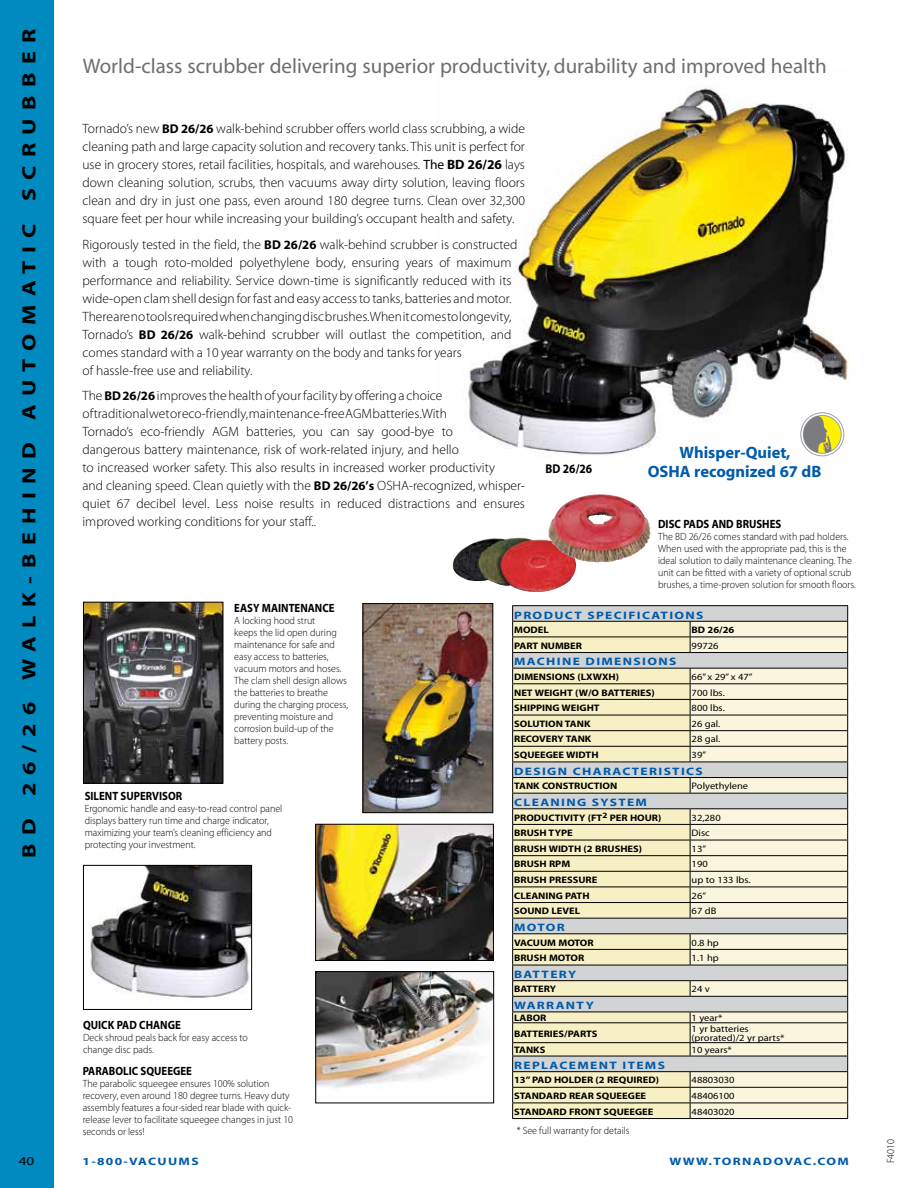
<style>
.page{position:relative;width:918px;height:1188px;background:#fff}
.page>*{position:absolute;margin:0;border:0;box-sizing:border-box;transform-origin:0 0}
.t1{font:21px "Myriad";color:#6d6e71}
.t2{font:700 19.2px "Myriad";letter-spacing:.35em;color:#000;scale:1.25 1}
.t3{font:700 16.5px/19.5px "Myriad";color:#005baa;text-align:center}
.t4{font:300 13.5px/18px "Myriad Pro";color:#000}
.t5{font:700 12.75px "Myriad";color:#000;scale:.9 1}
.t6{font:700 12px "Myriad";color:#000;scale:.9 1}
.t7{font:12px "Myriad";color:#000;scale:1.25 1}
.t8{font:700 10.8px "Myriad";letter-spacing:.1em;color:#005baa;scale:1.25 1}
.t9{font:300 10.5px/12px "Myriad Pro";color:#000;scale:.95 1}
.t10{font:700 9.45px "Myriad";color:#000;scale:1.11 1}
.t11{font:9.45px/9px "Myriad";color:#000;scale:1.11 1}
.s1{font-family:"Myriad";font-weight:700;font-size:12.75px}
.s2{font-family:"Myriad";font-weight:400}
.s3{font-family:"Myriad";font-weight:700}
</style>
<div class="page">
<div style="left:0;top:0;width:54px;height:1188px;background:#008ac0"></div>
<img style="left:462px;top:88px;width:386px;height:369px">
<hr style="left:512px;top:605px;width:178px;height:1px;background:#000">
<hr style="left:690px;top:605px;width:158px;height:1px;background:#000">
<svg style="left:512px;top:606px;width:336px;height:512px;background:#dddac2"></svg>
<hr style="left:512px;top:1118px;width:178px;height:1px;background:#000">
<hr style="left:690px;top:1118px;width:158px;height:1px;background:#000">
<img style="left:453px;top:537px;width:123px;height:55px">
<img style="left:548px;top:494px;width:47px;height:43px">
<img style="left:317px;top:973px;width:175px;height:116px">
<div style="left:315px;top:971px;width:179px;height:132px;border:1px solid #000"></div>
<img style="left:317px;top:826px;width:175px;height:133px">
<div style="left:315px;top:824px;width:179px;height:137px;border:1px solid #000"></div>
<img style="left:90px;top:867px;width:160px;height:132px">
<div style="left:83px;top:865px;width:169px;height:145px;border:1px solid #000"></div>
<img style="left:365px;top:605px;width:126px;height:206px">
<div style="left:363px;top:603px;width:130px;height:210px;border:1px solid #000"></div>
<img style="left:85px;top:604px;width:136px;height:178px">
<div style="left:83px;top:602px;width:140px;height:182px;border:1px solid #000"></div>
<div style="left:801px;top:413px;width:43px;height:43px;border:1px solid #9d9fa2;border-radius:50%"></div>
<svg style="left:803px;top:415px;width:39px;height:40px"></svg>
<h2 class="t2" style="left:19px;top:858px;width:665px;rotate:-90deg">BD 26/26 WALK-BEHIND AUTOMATIC SCRUBBER</h2>
<h1 class="t1" style="left:83px;top:55px;width:745px">World-class scrubber delivering superior productivity, durability and improved health</h1>
<p class="t4" style="left:82px;top:120px;width:444px;text-align:justify">Tornado’s new <span class="s1">BD 26/26</span> walk-behind scrubber offers world class scrubbing, a wide cleaning path and large capacity solution and recovery tanks. This unit is perfect for use in grocery stores, retail facilities, hospitals, and warehouses. <span class="s2">The</span> <span class="s3">BD 26/26</span> lays down cleaning solution, scrubs, then vacuums away dirty solution, leaving floors clean and dry in just one pass, even around 180 degree turns. Clean over 32,300 square feet per hour while increasing your building’s occupant health and safety.</p>
<p class="t4" style="left:82px;top:235px;width:437px">Rigorously tested in the field, the <span class="s1">BD 26/26</span> walk-behind scrubber is constructed with a tough roto-molded polyethylene body, ensuring years of maximum performance and reliability. Service down-time is significantly reduced with its wide-open clam shell design for fast and easy access to tanks, batteries and motor.<br>There are no tools required when changing disc brushes. When it comes to longevity, Tornado’s <span class="s1">BD 26/26</span> walk-behind scrubber will outlast the competition, and comes standard with a 10 year warranty on the body and tanks for years<br>of hassle-free use and reliability.</p>
<p class="t4" style="left:82px;top:386px;width:444px">The <span class="s1">BD 26/26</span> improves the health of your facility by offering a choice<br>of traditional wet or eco-friendly, maintenance-free AGM batteries. With<br>Tornado’s eco-friendly AGM batteries, you can say good-bye to<br>dangerous battery maintenance, risk of work-related injury, and hello<br>to increased worker safety. This also results in increased worker productivity<br>and cleaning speed. Clean quietly with the <span class="s1">BD 26/26’s</span> OSHA-recognized, whisper&shy;quiet 67 decibel level. Less noise results in reduced distractions and ensures improved working conditions for your staff..</p>
<p class="t5" style="left:545px;top:462px;width:53px">BD 26/26</p>
<p class="t3" style="left:648px;top:443px;width:175px">Whisper-Quiet,<br>OSHA recognized 67 dB</p>
<p class="t6" style="left:658px;top:517px;width:138px">DISC PADS AND BRUSHES</p>
<p class="t9" style="left:658px;top:530px;width:210px">The BD 26/26 comes standard with pad holders.<br>When used with the appropriate pad, this is the ideal solution to daily maintenance cleaning. The unit can be fitted with a variety of optional scrub brushes, a time-proven solution for smooth floors.</p>
<p class="t6" style="left:234px;top:602px;width:113px">EASY MAINTENANCE</p>
<p class="t9" style="left:234px;top:614px;width:121px">A locking hood strut<br>keeps the lid open during maintenance for safe and easy access to batteries, vacuum motors and hoses.<br>The clam shell design allows the batteries to breathe during the charging process, preventing moisture and corrosion build-up of the battery posts.</p>
<p class="t6" style="left:85px;top:789px;width:110px">SILENT SUPERVISOR</p>
<p class="t9" style="left:85px;top:802px;width:210px">Ergonomic handle and easy-to-read control panel displays battery run time and charge indicator, maximizing your team’s cleaning efficiency and protecting your investment.</p>
<p class="t6" style="left:83px;top:1019px;width:110px">QUICK PAD CHANGE</p>
<p class="t9" style="left:83px;top:1031px;width:175px">Deck shroud peals back for easy access to change disc pads.</p>
<p class="t6" style="left:83px;top:1065px;width:123px">PARABOLIC SQUEEGEE</p>
<p class="t9" style="left:83px;top:1077px;width:223px">The parabolic squeegee ensures 100% solution recovery, even around 180 degree turns. Heavy duty assembly features a four-sided rear blade with quick&shy;release lever to facilitate squeegee changes in just 10 seconds or less!</p>
<p class="t8" style="left:514px;top:609px;width:153px">PRODUCT SPECIFICATIONS</p>
<p class="t10" style="left:514px;top:625px;width:33px">MODEL</p>
<p class="t10" style="left:692px;top:625px;width:40px">BD 26/26</p>
<p class="t10" style="left:514px;top:641px;width:63px">PART NUMBER</p>
<p class="t11" style="left:692px;top:641px;width:26px">99726</p>
<p class="t8" style="left:514px;top:656px;width:131px">MACHINE DIMENSIONS</p>
<p class="t10" style="left:514px;top:672px;width:96px">DIMENSIONS (LXWXH)</p>
<p class="t11" style="left:692px;top:673px;width:56px">66” x 29” x 47”</p>
<p class="t10" style="left:514px;top:687px;width:128px">NET WEIGHT (W/O BATTERIES)</p>
<p class="t11" style="left:692px;top:688px;width:31px">700 lbs.</p>
<p class="t10" style="left:514px;top:703px;width:79px">SHIPPING WEIGHT</p>
<p class="t11" style="left:692px;top:704px;width:31px">800 lbs.</p>
<p class="t10" style="left:514px;top:719px;width:70px">SOLUTION TANK</p>
<p class="t11" style="left:692px;top:720px;width:27px">26 gal.</p>
<p class="t10" style="left:514px;top:734px;width:71px">RECOVERY TANK</p>
<p class="t11" style="left:692px;top:735px;width:27px">28 gal.</p>
<p class="t10" style="left:514px;top:750px;width:78px">SQUEEGEE WIDTH</p>
<p class="t11" style="left:692px;top:751px;width:15px">39”</p>
<p class="t8" style="left:514px;top:766px;width:153px">DESIGN CHARACTERISTICS</p>
<p class="t10" style="left:514px;top:781px;width:94px">TANK CONSTRUCTION</p>
<p class="t11" style="left:692px;top:782px;width:52px">Polyethylene</p>
<p class="t8" style="left:514px;top:797px;width:108px">CLEANING SYSTEM</p>
<p class="t10" style="left:514px;top:812px;width:134px">PRODUCTIVITY (FT<sup>2</sup> PER HOUR)</p>
<p class="t11" style="left:692px;top:813px;width:28px">32,280</p>
<p class="t10" style="left:514px;top:828px;width:54px">BRUSH TYPE</p>
<p class="t11" style="left:692px;top:829px;width:18px">Disc</p>
<p class="t10" style="left:514px;top:844px;width:117px">BRUSH WIDTH (2 BRUSHES)</p>
<p class="t11" style="left:692px;top:845px;width:15px">13”</p>
<p class="t10" style="left:514px;top:859px;width:52px">BRUSH RPM</p>
<p class="t11" style="left:692px;top:860px;width:16px">190</p>
<p class="t10" style="left:514px;top:875px;width:76px">BRUSH PRESSURE</p>
<p class="t11" style="left:692px;top:876px;width:55px">up to 133 lbs.</p>
<p class="t10" style="left:514px;top:891px;width:69px">CLEANING PATH</p>
<p class="t11" style="left:692px;top:891px;width:15px">26”</p>
<p class="t10" style="left:514px;top:906px;width:61px">SOUND LEVEL</p>
<p class="t11" style="left:692px;top:907px;width:24px">67 dB</p>
<p class="t8" style="left:514px;top:922px;width:42px">MOTOR</p>
<p class="t10" style="left:514px;top:938px;width:73px">VACUUM MOTOR</p>
<p class="t11" style="left:692px;top:938px;width:26px">0.8 hp</p>
<p class="t10" style="left:514px;top:953px;width:65px">BRUSH MOTOR</p>
<p class="t11" style="left:692px;top:954px;width:26px">1.1 hp</p>
<p class="t8" style="left:514px;top:969px;width:51px">BATTERY</p>
<p class="t10" style="left:514px;top:984px;width:39px">BATTERY</p>
<p class="t11" style="left:692px;top:985px;width:18px">24 v</p>
<p class="t8" style="left:514px;top:1000px;width:65px">WARRANTY</p>
<p class="t10" style="left:514px;top:1013px;width:31px">LABOR</p>
<p class="t11" style="left:692px;top:1014px;width:29px">1 year*</p>
<p class="t10" style="left:514px;top:1029px;width:77px">BATTERIES/PARTS</p>
<p class="t11" style="left:692px;top:1025px;width:85px">1 yr batteries (prorated)/2 yr parts*</p>
<p class="t10" style="left:514px;top:1045px;width:30px">TANKS</p>
<p class="t11" style="left:692px;top:1046px;width:38px">10 years*</p>
<p class="t8" style="left:514px;top:1060px;width:122px">REPLACEMENT ITEMS</p>
<p class="t10" style="left:514px;top:1075px;width:132px">13” PAD HOLDER (2 REQUIRED)</p>
<p class="t11" style="left:692px;top:1076px;width:40px">48803030</p>
<p class="t10" style="left:514px;top:1091px;width:121px">STANDARD REAR SQUEEGEE</p>
<p class="t11" style="left:692px;top:1092px;width:40px">48406100</p>
<p class="t10" style="left:514px;top:1107px;width:127px">STANDARD FRONT SQUEEGEE</p>
<p class="t11" style="left:692px;top:1107px;width:40px">48403020</p>
<p class="t9" style="left:517px;top:1125px;width:120px">* See full warranty for details</p>
<p class="t7" style="left:19px;top:1155px;width:14px">40</p>
<p class="t8" style="left:82px;top:1156px;width:94px">1-800-VACUUMS</p>
<p class="t8" style="left:669px;top:1156px;width:145px">WWW.TORNADOVAC.COM</p>
<p class="t9" style="left:885px;top:1163px;width:27px;rotate:-90deg">F4010</p>
</div>
